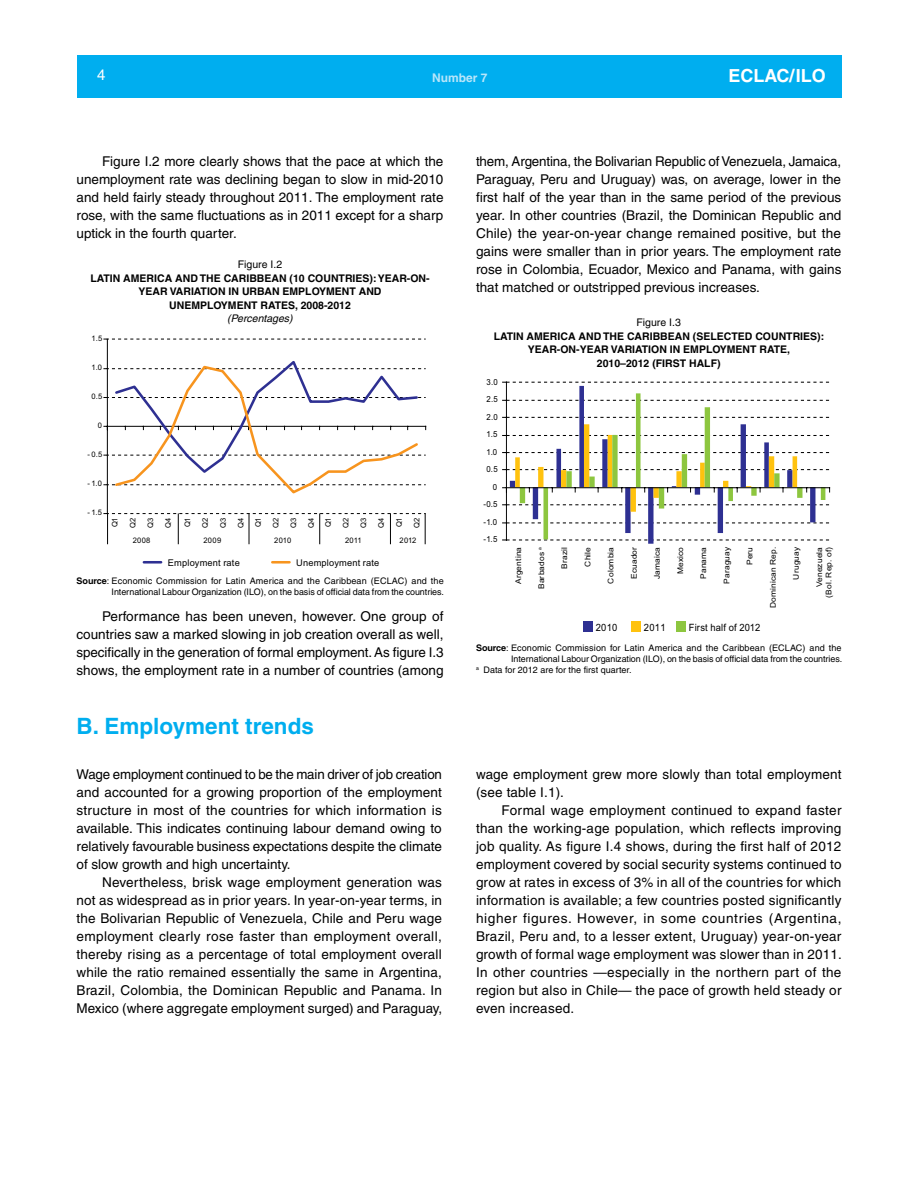
<style>
.page{position:relative;width:918px;height:1188px;background:#fff}
.page>*{position:absolute;margin:0;border:0;box-sizing:border-box;transform-origin:0 0}
.t1{font:700 22.5px "Helvetica";color:#00aeef}
.t2{font:700 18px "Helvetica";color:#fff}
.t3{font:15px "Helvetica";color:#fff}
.t4{font:13.5px/18px "Helvetica";color:#000;text-align:justify}
.t5{font:700 12px "Helvetica";color:#b9e6fa}
.t6{font:700 10.5px/13.5px "Helvetica";color:#000;text-align:center}
.t7{font:10.5px "Helvetica";color:#000}
.t8{font:italic 10.5px "Helvetica";color:#000}
.t9{font:10.05px "Arial";letter-spacing:.02em;color:#010101;scale:.94 1}
.t10{font:9.3px "Arial";letter-spacing:.02em;color:#010101}
.t11{font:9px/10.8px "Helvetica";letter-spacing:-.005em;color:#000;text-align:right}
.t12{font:8.4px "Arial";color:#010101;scale:.94 1}
.t13{font:7.8px/9.4px "Arial";letter-spacing:.02em;color:#010101;text-align:right;scale:1.07 1}
.t14{font:7.65px "Arial";letter-spacing:.025em;color:#010101}
.s1{font-weight:700}
</style>
<div class="page">
<div style="left:77px;top:55px;width:764px;height:43px;background:#00aeef"></div>
<hr style="left:107px;top:339px;width:1px;height:175px;background:#000">
<svg style="left:104px;top:339px;width:322px;height:1px"></svg>
<svg style="left:104px;top:513px;width:322px;height:1px"></svg>
<svg style="left:104px;top:358px;width:322px;height:138px"></svg>
<hr style="left:144px;top:561px;width:17px;height:3px;background:#2e3092">
<hr style="left:272px;top:561px;width:18px;height:3px;background:#f7941e">
<hr style="left:107px;top:514px;width:1px;height:30px;background:#000">
<hr style="left:178px;top:514px;width:1px;height:30px;background:#000">
<hr style="left:249px;top:514px;width:1px;height:30px;background:#000">
<hr style="left:319px;top:514px;width:1px;height:30px;background:#000">
<hr style="left:390px;top:514px;width:1px;height:30px;background:#000">
<hr style="left:425px;top:514px;width:1px;height:30px;background:#000">
<svg style="left:512px;top:386px;width:303px;height:158px"></svg>
<svg style="left:520px;top:393px;width:303px;height:146px"></svg>
<hr style="left:506px;top:382px;width:1px;height:158px;background:#000">
<svg style="left:503px;top:382px;width:327px;height:1px"></svg>
<svg style="left:503px;top:400px;width:327px;height:1px"></svg>
<svg style="left:503px;top:417px;width:327px;height:1px"></svg>
<svg style="left:503px;top:523px;width:326px;height:1px"></svg>
<svg style="left:503px;top:540px;width:326px;height:1px"></svg>
<svg style="left:503px;top:424px;width:327px;height:88px"></svg>
<div style="left:583px;top:622px;width:9px;height:10px;background:#2e3092"></div>
<div style="left:631px;top:622px;width:9px;height:10px;background:#ffc20e"></div>
<div style="left:676px;top:622px;width:9px;height:10px;background:#8dc63f"></div>
<p class="t3" style="left:97px;top:66px;width:10px">4</p>
<p class="t5" style="left:432px;top:70px;width:57px">Number 7</p>
<h2 class="t2" style="left:728px;top:65px;width:99px">ECLAC/ILO</h2>
<p class="t4" style="left:77px;top:152px;width:368px;text-indent:26px">Figure I.2 more clearly shows that the pace at which the unemployment rate was declining began to slow in mid-2010 and held fairly steady throughout 2011. The employment rate rose, with the same fluctuations as in 2011 except for a sharp uptick in the fourth quarter.</p>
<p class="t7" style="left:238px;top:258px;width:46px">Figure I.2</p>
<p class="t6" style="left:90px;top:271px;width:341px">LATIN AMERICA AND THE CARIBBEAN (10 COUNTRIES): YEAR-ON-<br>YEAR VARIATION IN URBAN EMPLOYMENT AND<br>UNEMPLOYMENT RATES, 2008-2012</p>
<p class="t8" style="left:227px;top:312px;width:67px">(Percentages)</p>
<p class="t14" style="left:92px;top:333px;width:12px">1.5</p>
<p class="t14" style="left:92px;top:362px;width:12px">1.0</p>
<p class="t14" style="left:92px;top:391px;width:12px">0.5</p>
<p class="t14" style="left:98px;top:420px;width:6px">0</p>
<p class="t14" style="left:88px;top:449px;width:16px">- 0.5</p>
<p class="t14" style="left:88px;top:479px;width:16px">- 1.0</p>
<p class="t14" style="left:88px;top:508px;width:16px">- 1.5</p>
<p class="t14" style="left:110px;top:527px;width:12px;rotate:-90deg">Q1</p>
<p class="t14" style="left:128px;top:528px;width:12px;rotate:-90deg">Q2</p>
<p class="t14" style="left:145px;top:528px;width:12px;rotate:-90deg">Q3</p>
<p class="t14" style="left:163px;top:528px;width:12px;rotate:-90deg">Q4</p>
<p class="t14" style="left:183px;top:527px;width:12px;rotate:-90deg">Q1</p>
<p class="t14" style="left:200px;top:528px;width:12px;rotate:-90deg">Q2</p>
<p class="t14" style="left:218px;top:528px;width:12px;rotate:-90deg">Q3</p>
<p class="t14" style="left:236px;top:528px;width:12px;rotate:-90deg">Q4</p>
<p class="t14" style="left:253px;top:527px;width:12px;rotate:-90deg">Q1</p>
<p class="t14" style="left:271px;top:528px;width:12px;rotate:-90deg">Q2</p>
<p class="t14" style="left:288px;top:528px;width:12px;rotate:-90deg">Q3</p>
<p class="t14" style="left:306px;top:528px;width:12px;rotate:-90deg">Q4</p>
<p class="t14" style="left:323px;top:527px;width:12px;rotate:-90deg">Q1</p>
<p class="t14" style="left:341px;top:528px;width:12px;rotate:-90deg">Q2</p>
<p class="t14" style="left:358px;top:528px;width:12px;rotate:-90deg">Q3</p>
<p class="t14" style="left:376px;top:528px;width:12px;rotate:-90deg">Q4</p>
<p class="t14" style="left:394px;top:527px;width:12px;rotate:-90deg">Q1</p>
<p class="t14" style="left:412px;top:528px;width:12px;rotate:-90deg">Q2</p>
<p class="t14" style="left:133px;top:536px;width:19px">2008</p>
<p class="t14" style="left:204px;top:536px;width:19px">2009</p>
<p class="t14" style="left:274px;top:536px;width:19px">2010</p>
<p class="t14" style="left:345px;top:536px;width:18px">2011</p>
<p class="t14" style="left:400px;top:536px;width:18px">2012</p>
<p class="t11" style="left:77px;top:575px;width:369px"><span class="s1">Source</span>: Economic Commission for Latin America and the Caribbean (ECLAC) and the<br>International Labour Organization (ILO), on the basis of official data from the countries.</p>
<p class="t4" style="left:77px;top:607px;width:368px;text-indent:26px">Performance has been uneven, however. One group of countries saw a marked slowing in job creation overall as well, specifically in the generation of formal employment. As figure I.3 shows, the employment rate in a number of countries (among</p>
<p class="t10" style="left:168px;top:556px;width:73px">Employment rate</p>
<p class="t10" style="left:296px;top:556px;width:85px">Unemployment rate</p>
<h1 class="t1" style="left:77px;top:712px;width:239px">B. Employment trends</h1>
<p class="t4" style="left:77px;top:765px;width:367px">Wage employment continued to be the main driver of job creation and accounted for a growing proportion of the employment structure in most of the countries for which information is available. This indicates continuing labour demand owing to relatively favourable business expectations despite the climate of slow growth and high uncertainty.</p>
<p class="t4" style="left:77px;top:873px;width:367px;text-indent:26px">Nevertheless, brisk wage employment generation was not as widespread as in prior years. In year-on-year terms, in the Bolivarian Republic of Venezuela, Chile and Peru wage employment clearly rose faster than employment overall, thereby rising as a percentage of total employment overall while the ratio remained essentially the same in Argentina, Brazil, Colombia, the Dominican Republic and Panama. In Mexico (where aggregate employment surged) and Paraguay,</p>
<p class="t4" style="left:476px;top:152px;width:367px">them, Argentina, the Bolivarian Republic of Venezuela, Jamaica, Paraguay, Peru and Uruguay) was, on average, lower in the first half of the year than in the same period of the previous year. In other countries (Brazil, the Dominican Republic and Chile) the year-on-year change remained positive, but the gains were smaller than in prior years. The employment rate rose in Colombia, Ecuador, Mexico and Panama, with gains that matched or outstripped previous increases.</p>
<p class="t7" style="left:637px;top:317px;width:46px">Figure I.3</p>
<p class="t6" style="left:494px;top:329px;width:332px">LATIN AMERICA AND THE CARIBBEAN (SELECTED COUNTRIES):<br>YEAR-ON-YEAR VARIATION IN EMPLOYMENT RATE,<br>2010–2012 (FIRST HALF)</p>
<p class="t12" style="left:486px;top:377px;width:13px">3.0</p>
<p class="t12" style="left:486px;top:394px;width:14px">2.5</p>
<p class="t12" style="left:486px;top:411px;width:13px">2.0</p>
<p class="t12" style="left:486px;top:429px;width:13px">1.5</p>
<p class="t12" style="left:486px;top:446px;width:13px">1.0</p>
<p class="t12" style="left:486px;top:464px;width:13px">0.5</p>
<p class="t12" style="left:493px;top:481px;width:6px">0</p>
<p class="t12" style="left:483px;top:499px;width:17px">-0.5</p>
<p class="t12" style="left:483px;top:516px;width:16px">-1.0</p>
<p class="t12" style="left:483px;top:534px;width:16px">-1.5</p>
<p class="t13" style="left:514px;top:584px;width:36px;rotate:-90deg">Argentina</p>
<p class="t13" style="left:537px;top:589px;width:41px;rotate:-90deg">Barbados <sup>a</sup></p>
<p class="t13" style="left:560px;top:569px;width:22px;rotate:-90deg">Brazil</p>
<p class="t13" style="left:583px;top:567px;width:20px;rotate:-90deg">Chile</p>
<p class="t13" style="left:606px;top:584px;width:36px;rotate:-90deg">Colombia</p>
<p class="t13" style="left:629px;top:579px;width:32px;rotate:-90deg">Ecuador</p>
<p class="t13" style="left:653px;top:579px;width:32px;rotate:-90deg">Jamaica</p>
<p class="t13" style="left:676px;top:574px;width:27px;rotate:-90deg">Mexico</p>
<p class="t13" style="left:699px;top:579px;width:31px;rotate:-90deg">Panama</p>
<p class="t13" style="left:722px;top:584px;width:36px;rotate:-90deg">Paraguay</p>
<p class="t13" style="left:745px;top:565px;width:19px;rotate:-90deg">Peru</p>
<p class="t13" style="left:768px;top:608px;width:59px;rotate:-90deg">Dominican Rep.</p>
<p class="t13" style="left:792px;top:580px;width:32px;rotate:-90deg">Uruguay</p>
<p class="t13" style="left:815px;top:598px;width:49px;rotate:-90deg">Venezuela (Bol. Rep. of)</p>
<p class="t11" style="left:476px;top:643px;width:367px"><span class="s1">Source</span>: Economic Commission for Latin America and the Caribbean (ECLAC) and the</p>
<p class="t11" style="left:511px;top:654px;width:333px">International Labour Organization (ILO), on the basis of official data from the countries.</p>
<p class="t11" style="left:476px;top:664px;width:157px"><sup>a</sup> Data for 2012 are for the first quarter.</p>
<p class="t9" style="left:596px;top:621px;width:25px">2010</p>
<p class="t9" style="left:644px;top:621px;width:25px">2011</p>
<p class="t9" style="left:689px;top:621px;width:77px">First half of 2012</p>
<p class="t4" style="left:476px;top:765px;width:367px">wage employment grew more slowly than total employment (see table I.1).</p>
<p class="t4" style="left:476px;top:801px;width:368px;text-indent:26px">Formal wage employment continued to expand faster than the working-age population, which reflects improving job quality. As figure I.4 shows, during the first half of 2012 employment covered by social security systems continued to grow at rates in excess of 3% in all of the countries for which information is available; a few countries posted significantly higher figures. However, in some countries (Argentina, Brazil, Peru and, to a lesser extent, Uruguay) year-on-year growth of formal wage employment was slower than in 2011.<br>In other countries —especially in the northern part of the region but also in Chile— the pace of growth held steady or even increased.</p>
</div>
